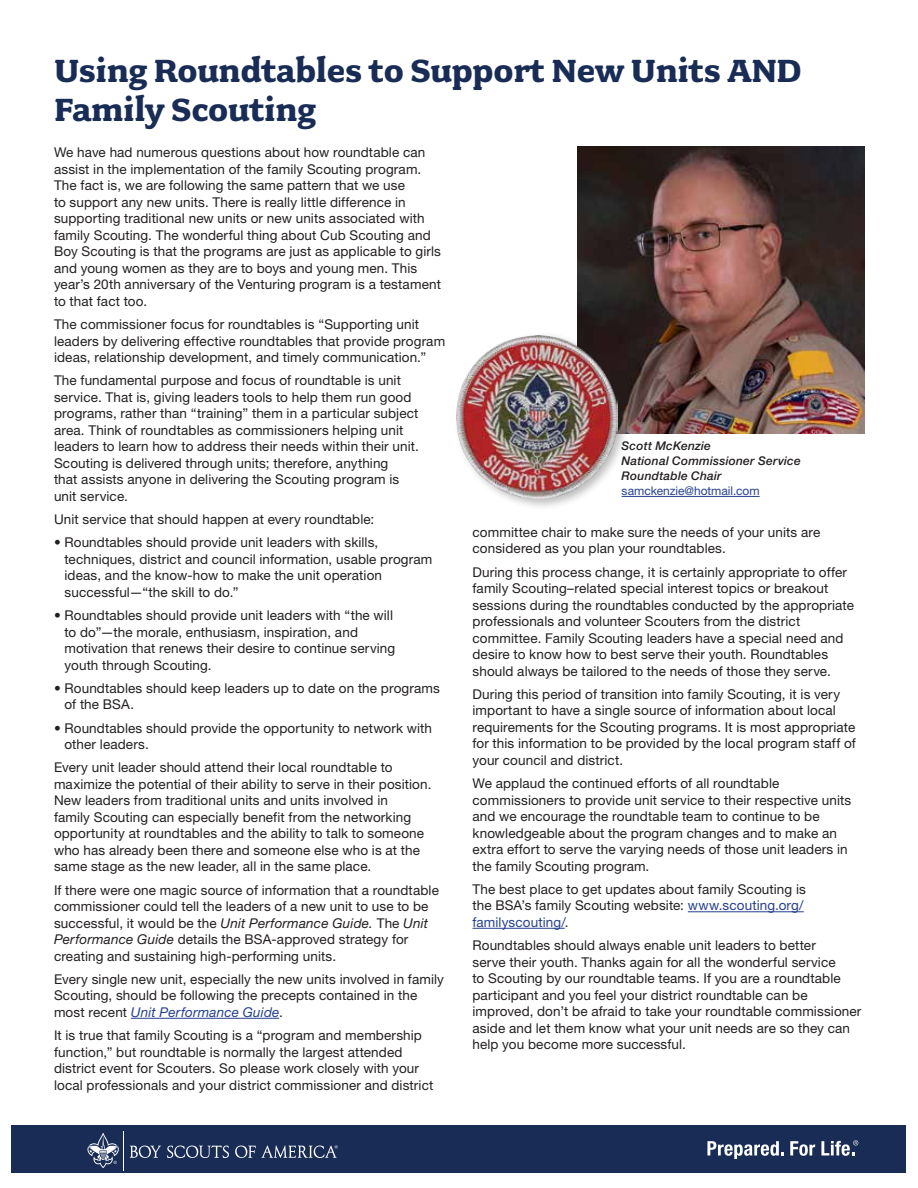
<style>
.page{position:relative;width:918px;height:1188px;background:#fff}
.page>*{position:absolute;margin:0;border:0;box-sizing:border-box;transform-origin:0 0}
.t1{font:700 36px/39px "Fairplex Wide";letter-spacing:-.01em;color:#182c56}
.t2{font:13.5px/16.5px "Helvetica Neue LT Std";letter-spacing:.01em;color:#231f20}
.t3{font:italic 500 12px/15px "Helvetica Neue LT Std";letter-spacing:.02em;color:#231f20}
.t4{font:12px "Helvetica Neue LT Std";letter-spacing:-.005em;color:#25408f}
.s1{font-style:italic}
.s2{font-style:italic;color:#25408f}
.s3{color:#25408f}
</style>
<div class="page">
<div style="left:12px;top:1126px;width:894px;height:47px;background:#182c56"></div>
<svg style="left:87px;top:1133px;width:32px;height:35px"></svg>
<hr style="left:123px;top:1131px;width:1px;height:40px;background:#fff">
<svg style="left:130px;top:1146px;width:31px;height:12px"></svg>
<svg style="left:167px;top:1146px;width:62px;height:12px"></svg>
<svg style="left:235px;top:1146px;width:21px;height:12px"></svg>
<svg style="left:262px;top:1145px;width:76px;height:13px"></svg>
<svg style="left:707px;top:1141px;width:77px;height:18px"></svg>
<svg style="left:790px;top:1141px;width:25px;height:15px"></svg>
<svg style="left:821px;top:1140px;width:37px;height:16px"></svg>
<hr style="left:131px;top:1018px;width:148px;height:1px;background:#25408f">
<hr style="left:688px;top:911px;width:116px;height:1px;background:#25408f">
<hr style="left:472px;top:928px;width:93px;height:1px;background:#25408f">
<img style="left:578px;top:147px;width:286px;height:286px">
<hr style="left:622px;top:496px;width:138px;height:1px;background:#25408f">
<div style="left:453px;top:332px;width:177px;height:179px;background:#231f20;opacity:.3"></div>
<img style="left:456px;top:335px;width:162px;height:164px">
<h1 class="t1" style="left:54px;top:50px;width:749px">Using Roundtables to Support New Units AND<br>Family Scouting</h1>
<p class="t2" style="left:54px;top:144px;width:389px">We have had numerous questions about how roundtable can assist in the implementation of the family Scouting program.<br>The fact is, we are following the same pattern that we use<br>to support any new units. There is really little difference in supporting traditional new units or new units associated with family Scouting. The wonderful thing about Cub Scouting and Boy Scouting is that the programs are just as applicable to girls and young women as they are to boys and young men. This year’s 20th anniversary of the Venturing program is a testament to that fact too.</p>
<p class="t2" style="left:54px;top:316px;width:393px">The commissioner focus for roundtables is “Supporting unit leaders by delivering effective roundtables that provide program ideas, relationship development, and timely communication.”</p>
<p class="t2" style="left:54px;top:372px;width:366px">The fundamental purpose and focus of roundtable is unit service. That is, giving leaders tools to help them run good programs, rather than “training” them in a particular subject area. Think of roundtables as commissioners helping unit leaders to learn how to address their needs within their unit.<br>Scouting is delivered through units; therefore, anything<br>that assists anyone in delivering the Scouting program is unit service.</p>
<p class="t2" style="left:54px;top:511px;width:322px">Unit service that should happen at every roundtable:</p>
<p class="t2" style="left:65px;top:534px;width:369px;text-indent:-11px">• Roundtables should provide unit leaders with skills, techniques, district and council information, usable program ideas, and the know-how to make the unit operation successful—“the skill to do.”</p>
<p class="t2" style="left:65px;top:607px;width:332px;text-indent:-11px">• Roundtables should provide unit leaders with “the will to do”—the morale, enthusiasm, inspiration, and motivation that renews their desire to continue serving youth through Scouting.</p>
<p class="t2" style="left:65px;top:680px;width:377px;text-indent:-11px">• Roundtables should keep leaders up to date on the programs of the BSA.</p>
<p class="t2" style="left:65px;top:719px;width:369px;text-indent:-11px">• Roundtables should provide the opportunity to network with other leaders.</p>
<p class="t2" style="left:54px;top:759px;width:379px">Every unit leader should attend their local roundtable to maximize the potential of their ability to serve in their position.<br>New leaders from traditional units and units involved in<br>family Scouting can especially benefit from the networking opportunity at roundtables and the ability to talk to someone who has already been there and someone else who is at the same stage as the new leader, all in the same place.</p>
<p class="t2" style="left:54px;top:881px;width:386px">If there were one magic source of information that a roundtable commissioner could tell the leaders of a new unit to use to be successful, it would be the <span class="s1">Unit Performance Guide.</span> The <span class="s1">Unit Performance Guide</span> details the BSA-approved strategy for creating and sustaining high-performing units.</p>
<p class="t2" style="left:54px;top:971px;width:391px">Every single new unit, especially the new units involved in family<br>Scouting, should be following the precepts contained in the most recent <span class="s2">Unit Performance Guide</span>.</p>
<p class="t2" style="left:54px;top:1027px;width:381px">It is true that family Scouting is a “program and membership function,” but roundtable is normally the largest attended district event for Scouters. So please work closely with your local professionals and your district commissioner and district</p>
<p class="t3" style="left:622px;top:438px;width:181px">Scott McKenzie<br>National Commissioner Service<br>Roundtable Chair</p>
<p class="t4" style="left:622px;top:484px;width:140px">samckenzie@hotmail.com</p>
<p class="t2" style="left:472px;top:524px;width:349px">committee chair to make sure the needs of your units are considered as you plan your roundtables.</p>
<p class="t2" style="left:472px;top:563px;width:383px">During this process change, it is certainly appropriate to offer family Scouting–related special interest topics or breakout sessions during the roundtables conducted by the appropriate professionals and volunteer Scouters from the district committee. Family Scouting leaders have a special need and desire to know how to best serve their youth. Roundtables should always be tailored to the needs of those they serve.</p>
<p class="t2" style="left:472px;top:686px;width:385px">During this period of transition into family Scouting, it is very important to have a single source of information about local requirements for the Scouting programs. It is most appropriate for this information to be provided by the local program staff of your council and district.</p>
<p class="t2" style="left:472px;top:775px;width:380px">We applaud the continued efforts of all roundtable commissioners to provide unit service to their respective units and we encourage the roundtable team to continue to be knowledgeable about the program changes and to make an extra effort to serve the varying needs of those unit leaders in the family Scouting program.</p>
<p class="t2" style="left:472px;top:881px;width:335px">The best place to get updates about family Scouting is the BSA’s family Scouting website: <span class="s3">www.scouting.org/ familyscouting/</span>.</p>
<p class="t2" style="left:472px;top:937px;width:390px">Roundtables should always enable unit leaders to better<br>serve their youth. Thanks again for all the wonderful service<br>to Scouting by our roundtable teams. If you are a roundtable participant and you feel your district roundtable can be improved, don’t be afraid to take your roundtable commissioner aside and let them know what your unit needs are so they can help you become more successful.</p>
</div>
